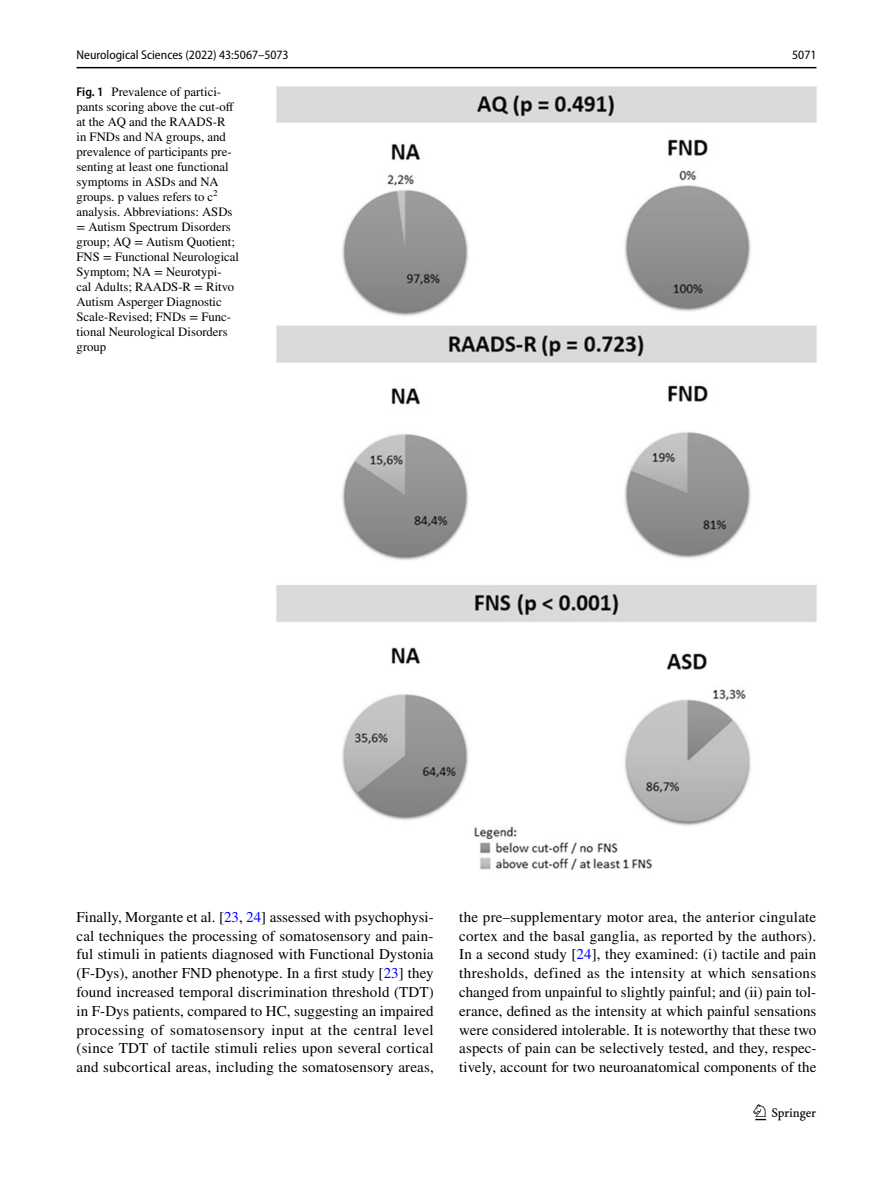
<style>
.page{position:relative;width:893px;height:1187px;background:#fff}
.page>*{position:absolute;margin:0;border:0;box-sizing:border-box;transform-origin:0 0}
.t1{font:22.5px "Springnew Regular 3";color:#000}
.t2{font:15px/18.8px "STIX";letter-spacing:.01em;color:#000;text-align:justify}
.t3{font:12.75px/15px "STIX";color:#000}
.t4{font:semi-condensed 12.75px "Myriad Pro";color:#000}
.s1{font-family:"Myriad Pro";font-weight:600;font-stretch:semi-condensed}
.s2{color:#00f}
</style>
<div class="page">
<hr style="left:77px;top:67px;width:739px;height:1px;background:#000">
<img style="left:276px;top:87px;width:540px;height:784px">
<p class="t4" style="left:77px;top:48px;width:214px">Neurological Sciences (2022) 43:5067–5073</p>
<p class="t4" style="left:792px;top:48px;width:26px">5071</p>
<p class="t3" style="left:77px;top:85px;width:164px"><span class="s1">Fig. 1</span> Prevalence of partici&shy;pants scoring above the cut-off at the AQ and the RAADS-R<br>in FNDs and NA groups, and prevalence of participants pre&shy;senting at least one functional symptoms in ASDs and NA groups. p values refers to c<sup>2 </sup>analysis. Abbreviations: ASDs = Autism Spectrum Disorders group; AQ = Autism Quotient;<br>FNS = Functional Neurological<br>Symptom; NA = Neurotypi&shy;cal Adults; RAADS-R = Ritvo<br>Autism Asperger Diagnostic<br>Scale-Revised; FNDs = Func&shy;tional Neurological Disorders group</p>
<p class="t2" style="left:77px;top:908px;width:359px">Finally, Morgante et al. [<span class="s2">23</span>, <span class="s2">24</span>] assessed with psychophysi&shy;cal techniques the processing of somatosensory and pain&shy;ful stimuli in patients diagnosed with Functional Dystonia (F-Dys), another FND phenotype. In a first study [<span class="s2">23</span>] they found increased temporal discrimination threshold (TDT) in F-Dys patients, compared to HC, suggesting an impaired processing of somatosensory input at the central level (since TDT of tactile stimuli relies upon several cortical and subcortical areas, including the somatosensory areas,</p>
<p class="t2" style="left:459px;top:908px;width:359px">the pre–supplementary motor area, the anterior cingulate cortex and the basal ganglia, as reported by the authors).<br>In a second study [<span class="s2">24</span>], they examined: (i) tactile and pain thresholds, defined as the intensity at which sensations changed from unpainful to slightly painful; and (ii) pain tol&shy;erance, defined as the intensity at which painful sensations were considered intolerable. It is noteworthy that these two aspects of pain can be selectively tested, and they, respec&shy;tively, account for two neuroanatomical components of the</p>
<h1 class="t1" style="left:755px;top:1104px;width:62px">1 3</h1>
</div>
